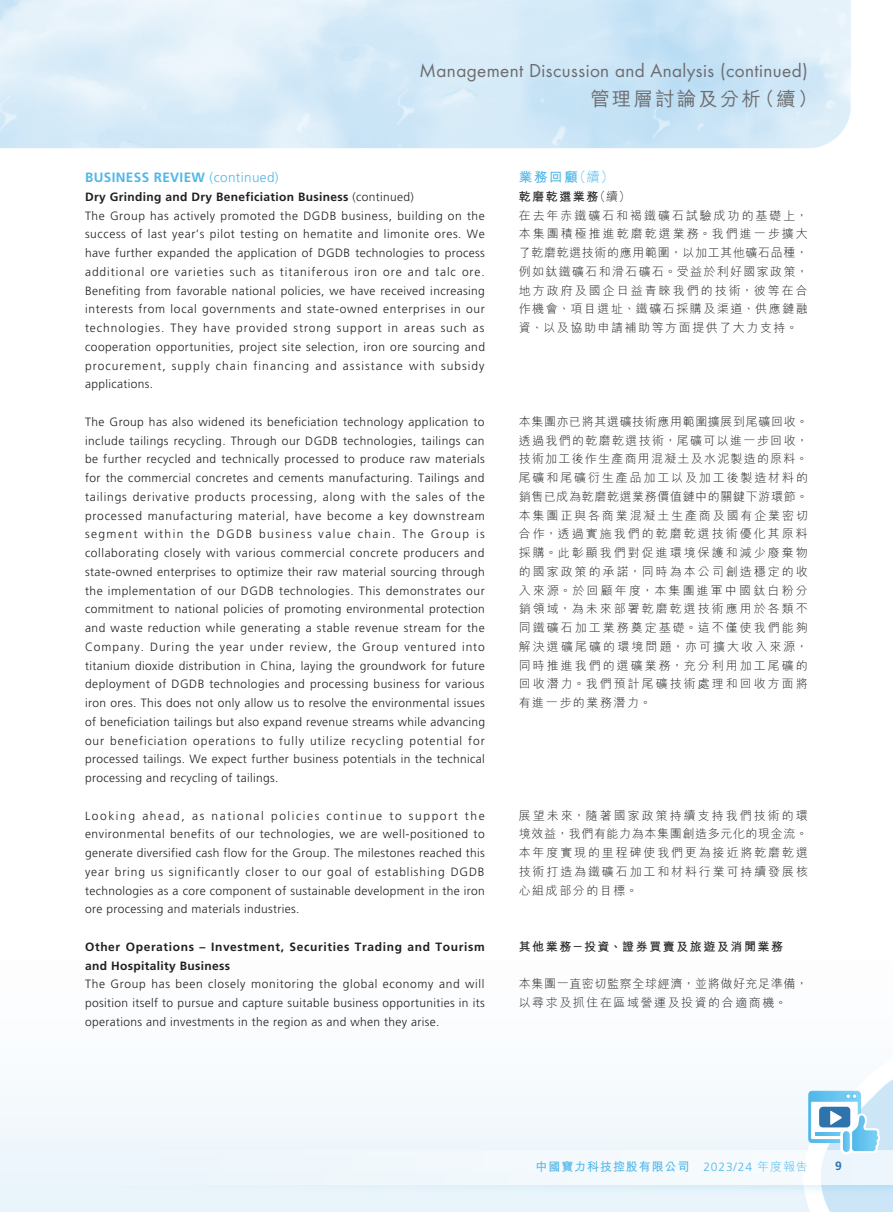
<style>
.page{position:relative;width:893px;height:1212px;background:#fff}
.page>*{position:absolute;margin:0;border:0;box-sizing:border-box;transform-origin:0 0}
.t1{font:19.5px "Futura Boo";letter-spacing:.02em;color:#6c6d70}
.t2{font:500 19.5px "M Hei HK";letter-spacing:.11em;color:#6c6d70}
.t3{font:700 13.5px "Frutiger LT Std";letter-spacing:.03em;color:#50b7e8}
.t4{font:700 13.5px "M Hei HK";color:#50b7e8}
.t5{font:300 12px/18.8px "Frutiger LT Std";letter-spacing:.04em;color:#231f20;text-align:justify}
.t6{font:300 12px/18.8px "M Hei HK";letter-spacing:.13em;color:#231f20;text-align:justify}
.t7{font:700 12px/18.8px "Frutiger LT Std";letter-spacing:.055em;color:#231f20}
.t8{font:300 12px/18.8px "M Hei HK";letter-spacing:.055em;color:#231f20}
.t9{font:700 12px "M Hei HK";letter-spacing:.075em;color:#50b7e8}
.t10{font:700 12px "M Hei HK";letter-spacing:.13em;color:#231f20}
.t11{font:700 12px "Frutiger LT Std";color:#2f73ac}
.s1{font-weight:300}
.s2{font-weight:700}
.s3{font-family:"Frutiger LT Std";font-weight:300}
</style>
<div class="page">
<div style="left:77px;top:1146px;width:816px;height:51px;background:#50b7e8;opacity:.3"></div>
<div style="left:85px;top:1150px;width:808px;height:34px;background:#f1f8fc"></div>
<svg style="left:808px;top:1091px;width:72px;height:63px"></svg>
<h1 class="t1" style="left:420px;top:58px;width:390px">Management Discussion and Analysis (continued)</h1>
<h1 class="t2" style="left:590px;top:85px;width:229px">管理層討論及分析（續）</h1>
<p class="t3" style="left:85px;top:170px;width:195px">BUSINESS REVIEW <span class="s1">(continued)</span></p>
<p class="t5" style="left:85px;top:188px;width:401px;text-align:left"><span class="s2">Dry Grinding and Dry Beneficiation Business</span> (continued)<br>The Group has actively promoted the DGDB business, building on the success of last year’s pilot testing on hematite and limonite ores. We have further expanded the application of DGDB technologies to process additional ore varieties such as titaniferous iron ore and talc ore.<br>Benefiting from favorable national policies, we have received increasing interests from local governments and state-owned enterprises in our technologies. They have provided strong support in areas such as cooperation opportunities, project site selection, iron ore sourcing and procurement, supply chain financing and assistance with subsidy applications.</p>
<p class="t5" style="left:85px;top:412px;width:402px">The Group has also widened its beneficiation technology application to include tailings recycling. Through our DGDB technologies, tailings can be further recycled and technically processed to produce raw materials for the commercial concretes and cements manufacturing. Tailings and tailings derivative products processing, along with the sales of the processed manufacturing material, have become a key downstream segment within the DGDB business value chain. The Group is collaborating closely with various commercial concrete producers and state-owned enterprises to optimize their raw material sourcing through the implementation of our DGDB technologies. This demonstrates our commitment to national policies of promoting environmental protection and waste reduction while generating a stable revenue stream for the Company. During the year under review, the Group ventured into titanium dioxide distribution in China, laying the groundwork for future deployment of DGDB technologies and processing business for various iron ores. This does not only allow us to resolve the environmental issues of beneficiation tailings but also expand revenue streams while advancing our beneficiation operations to fully utilize recycling potential for processed tailings. We expect further business potentials in the technical processing and recycling of tailings.</p>
<p class="t5" style="left:85px;top:806px;width:401px">Looking ahead, as national policies continue to support the environmental benefits of our technologies, we are well-positioned to generate diversified cash flow for the Group. The milestones reached this year bring us significantly closer to our goal of establishing DGDB technologies as a core component of sustainable development in the iron ore processing and materials industries.</p>
<p class="t7" style="left:85px;top:937px;width:401px">Other Operations – Investment, Securities Trading and Tourism and Hospitality Business</p>
<p class="t5" style="left:85px;top:975px;width:401px">The Group has been closely monitoring the global economy and will position itself to pursue and capture suitable business opportunities in its operations and investments in the region as and when they arise.</p>
<p class="t4" style="left:519px;top:167px;width:97px">業務回顧<span class="s1">（續）</span></p>
<p class="t6" style="left:519px;top:187px;width:291px;text-align:left"><span class="s2">乾磨乾選業務</span>（續）<br>在去年赤鐵礦石和褐鐵礦石試驗成功的基礎上，本集團積極推進乾磨乾選業務。我們進一步擴大了乾磨乾選技術的應用範圍，以加工其他礦石品種，例如鈦鐵礦石和滑石礦石。受益於利好國家政策，地方政府及國企日益青睞我們的技術，彼等在合作機會、項目選址、鐵礦石採購及渠道、供應鏈融資、以及協助申請補助等方面提供了大力支持。</p>
<p class="t6" style="left:519px;top:412px;width:291px">本集團亦已將其選礦技術應用範圍擴展到尾礦回收。透過我們的乾磨乾選技術，尾礦可以進一步回收，技術加工後作生產商用混凝土及水泥製造的原料。尾礦和尾礦衍生產品加工以及加工後製造材料的銷售已成為乾磨乾選業務價值鏈中的關鍵下游環節。本集團正與各商業混凝土生產商及國有企業密切合作，透過實施我們的乾磨乾選技術優化其原料採購。此彰顯我們對促進環境保護和減少廢棄物的國家政策的承諾，同時為本公司創造穩定的收入來源。於回顧年度，本集團進軍中國鈦白粉分銷領域，為未來部署乾磨乾選技術應用於各類不同鐵礦石加工業務奠定基礎。這不僅使我們能夠解決選礦尾礦的環境問題，亦可擴大收入來源，同時推進我們的選礦業務，充分利用加工尾礦的回收潛力。我們預計尾礦技術處理和回收方面將有進一步的業務潛力。</p>
<p class="t6" style="left:519px;top:805px;width:291px">展望未來，隨著國家政策持續支持我們技術的環境效益，我們有能力為本集團創造多元化的現金流。本年度實現的里程碑使我們更為接近將乾磨乾選技術打造為鐵礦石加工和材料行業可持續發展核心組成部分的目標。</p>
<p class="t10" style="left:519px;top:938px;width:266px">其他業務－投資、證券買賣及旅遊及消閒業務</p>
<p class="t8" style="left:519px;top:974px;width:291px">本集團一直密切監察全球經濟，並將做好充足準備，以尋求及抓住在區域營運及投資的合適商機。</p>
<p class="t9" style="left:536px;top:1158px;width:274px">中國寶力科技控股有限公司 <span class="s3">2023/24</span> <span class="s1">年度報告</span></p>
<p class="t11" style="left:835px;top:1159px;width:8px">9</p>
</div>
